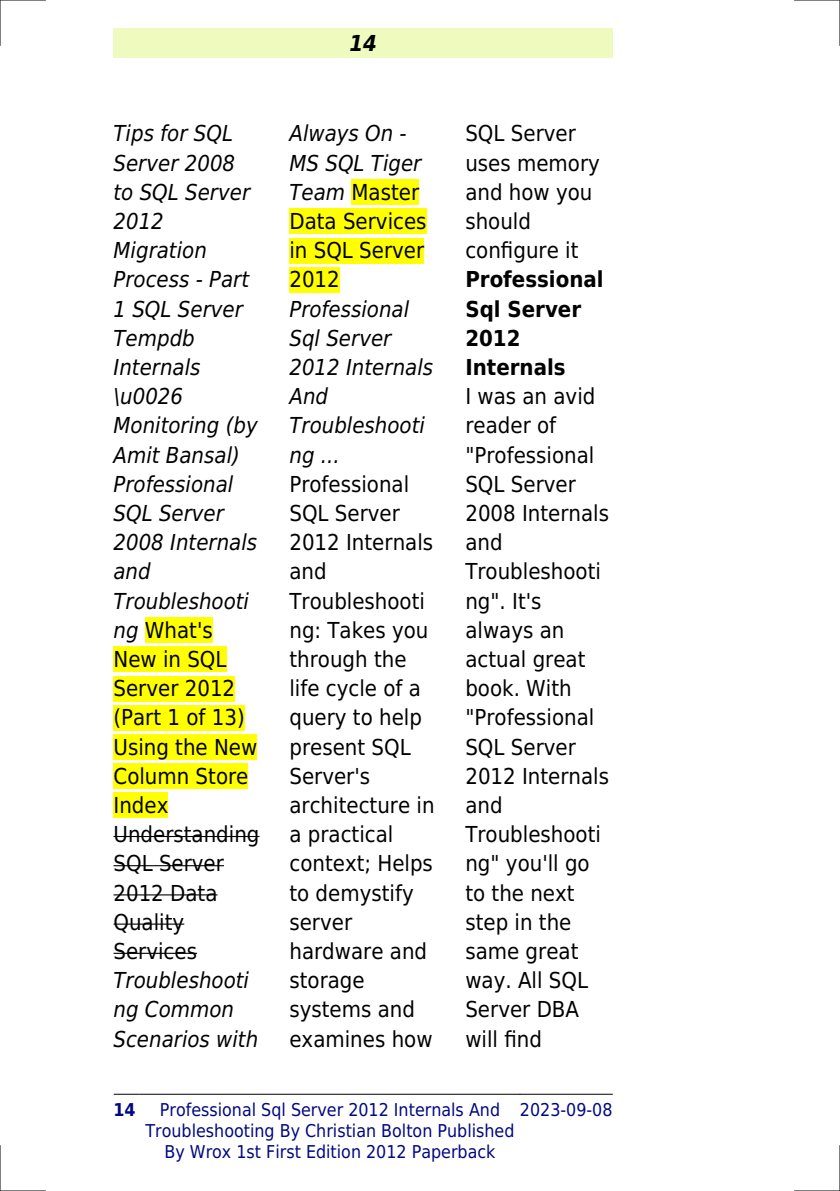
<style>
.page{position:relative;width:840px;height:1191px;background:#fff}
.page>*{position:absolute;margin:0;border:0;box-sizing:border-box;transform-origin:0 0}
.t1{font:22px/29.2px "DejaVu Sans Condensed";color:#000}
.t2{font:italic 22px/29.2px "DejaVu Sans Condensed";color:#000}
.t3{font:700 22px/29.2px "DejaVu Sans Condensed";color:#000}
.t4{font:italic 700 22px "DejaVu Sans Condensed";color:#000}
.t5{font:17.6px/21.2px "DejaVu Sans Condensed";color:#000880;text-align:center}
.t6{font:700 17.6px "DejaVu Sans Condensed";color:#000880}
.s1{font-style:normal}
.s2{font-style:italic}
</style>
<div class="page">
<div style="left:113px;top:28px;width:499px;height:30px;background:#effbbe"></div>
<svg style="left:114px;top:1094px;width:26px;height:1px"></svg>
<hr style="left:140px;top:1094px;width:379px;height:1px;background:#000">
<hr style="left:520px;top:1094px;width:92px;height:1px;background:#000">
<div style="left:145px;top:617px;width:68px;height:26px;background:#ff0"></div>
<div style="left:113px;top:646px;width:113px;height:26px;background:#ff0"></div>
<div style="left:113px;top:676px;width:122px;height:25px;background:#ff0"></div>
<div style="left:113px;top:705px;width:131px;height:25px;background:#ff0"></div>
<div style="left:113px;top:734px;width:144px;height:26px;background:#ff0"></div>
<div style="left:113px;top:763px;width:135px;height:26px;background:#ff0"></div>
<div style="left:113px;top:792px;width:55px;height:26px;background:#ff0"></div>
<hr style="left:113px;top:836px;width:146px;height:1px;background:#000">
<hr style="left:113px;top:865px;width:111px;height:1px;background:#000">
<hr style="left:113px;top:894px;width:104px;height:1px;background:#000">
<hr style="left:113px;top:923px;width:71px;height:1px;background:#000">
<hr style="left:113px;top:952px;width:84px;height:2px;background:#000">
<div style="left:351px;top:179px;width:68px;height:26px;background:#ff0"></div>
<div style="left:289px;top:208px;width:137px;height:26px;background:#ff0"></div>
<div style="left:289px;top:238px;width:135px;height:25px;background:#ff0"></div>
<div style="left:289px;top:267px;width:50px;height:25px;background:#ff0"></div>
<hr style="left:0;top:0;width:45px;height:1px;background:#000">
<hr style="left:794px;top:0;width:45px;height:1px;background:#000">
<hr style="left:0;top:1190px;width:45px;height:1px;background:#000">
<hr style="left:794px;top:1190px;width:45px;height:1px;background:#000">
<hr style="left:0;top:0;width:1px;height:45px;background:#000">
<hr style="left:0;top:1145px;width:1px;height:46px;background:#000">
<hr style="left:839px;top:0;width:1px;height:45px;background:#000">
<hr style="left:839px;top:1145px;width:1px;height:46px;background:#000">
<p class="t2" style="left:113px;top:119px;width:147px">Tips for SQL<br>Server 2008 to SQL Server<br>2012<br>Migration<br>Process - Part<br>1 SQL Server<br>Tempdb<br>Internals \u0026<br>Monitoring (by<br>Amit Bansal)<br>Professional<br>SQL Server<br>2008 Internals and<br>Troubleshooti ng <span class="s1">What's<br>New in SQL<br>Server 2012 (Part 1 of 13)<br>Using the New<br>Column Store<br>Index<br>Understanding<br>SQL Server<br>2012 Data<br>Quality<br>Services</span></p>
<p class="t2" style="left:113px;top:966px;width:146px">Troubleshooti ng Common<br>Scenarios with</p>
<p class="t4" style="left:349px;top:30px;width:29px">14</p>
<p class="t1" style="left:289px;top:119px;width:139px"><span class="s2">Always On -<br>MS SQL Tiger<br>Team</span> Master<br>Data Services in SQL Server<br>2012</p>
<p class="t2" style="left:289px;top:294px;width:145px">Professional<br>Sql Server<br>2012 Internals<br>And<br>Troubleshooti ng ...</p>
<p class="t1" style="left:289px;top:469px;width:147px">Professional<br>SQL Server<br>2012 Internals and<br>Troubleshooti ng: Takes you through the life cycle of a query to help present SQL<br>Server's architecture in a practical context; Helps to demystify server hardware and storage systems and examines how</p>
<p class="t1" style="left:465px;top:119px;width:136px">SQL Server uses memory and how you should configure it</p>
<p class="t3" style="left:465px;top:265px;width:140px">Professional<br>Sql Server<br>2012<br>Internals</p>
<p class="t1" style="left:465px;top:382px;width:145px">I was an avid reader of "Professional<br>SQL Server<br>2008 Internals and<br>Troubleshooti ng". It's always an actual great book. With "Professional<br>SQL Server<br>2012 Internals and<br>Troubleshooti ng" you'll go to the next step in the same great way. All SQL<br>Server DBA will find</p>
<p class="t6" style="left:113px;top:1099px;width:24px">14</p>
<p class="t5" style="left:145px;top:1099px;width:370px">Professional Sql Server 2012 Internals And<br>Troubleshooting By Christian Bolton Published<br>By Wrox 1st First Edition 2012 Paperback</p>
<p class="t5" style="left:519px;top:1099px;width:94px">2023-09-08</p>
</div>
